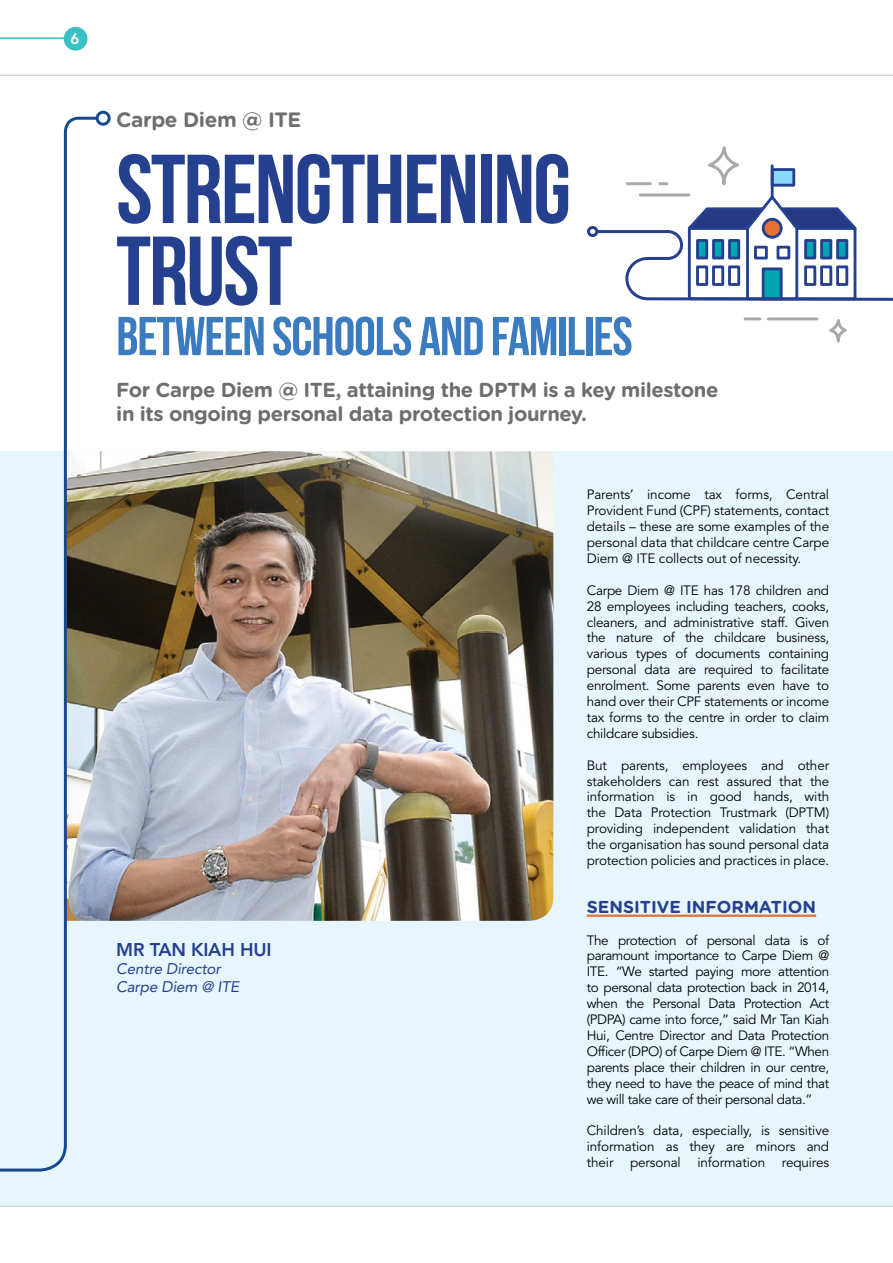
<style>
.page{position:relative;width:893px;height:1263px;background:#fff}
.page>*{position:absolute;margin:0;border:0;box-sizing:border-box;transform-origin:0 0}
.t1{font:700 97.65px/81.9px "Bebas Neue";letter-spacing:-.02em;color:#25408f}
.t2{font:700 54.6px "Bebas Neue";letter-spacing:-.02em;color:#3b7bbf}
.t3{font:700 20.7px "Gotham Rounded";letter-spacing:-.02em;color:#6d6e71}
.t4{font:700 20.25px/24.3px "Gotham Rounded";letter-spacing:-.02em;color:#6d6e71}
.t5{font:800 18.3px "Avenir LT Std";letter-spacing:-.01em;color:#25408f}
.t6{font:700 17.25px "Gotham Rounded";color:#25408f}
.t7{font:italic 15.3px/18px "Avenir LT Std";letter-spacing:-.01em;color:#25408f}
.t8{font:800 15px "Avenir LT Std";color:#fff}
.t9{font:13.5px/15.9px "Avenir LT Std";letter-spacing:-.01em;color:#000;text-align:justify}
</style>
<div class="page">
<div style="left:0;top:451px;width:892px;height:755px;background:#e7f6fd"></div>
<hr style="left:0;top:75px;width:892px;height:1px;background:#c9cacc">
<hr style="left:0;top:1205px;width:892px;height:2px;background:#c9cacc">
<div style="left:772px;top:170px;width:22px;height:15px;background:#8bd7f8"></div>
<div style="left:771px;top:168px;width:24px;height:19px;border:3px solid #25408f"></div>
<hr style="left:771px;top:166px;width:3px;height:31px;background:#25408f">
<img style="left:100px;top:451px;width:453px;height:470px">
<svg style="left:587px;top:192px;width:305px;height:109px"></svg>
<hr style="left:640px;top:193px;width:49px;height:3px;background:#a7a9ac">
<hr style="left:768px;top:317px;width:49px;height:3px;background:#a7a9ac">
<hr style="left:745px;top:317px;width:15px;height:3px;background:#a7a9ac">
<hr style="left:627px;top:182px;width:23px;height:3px;background:#a7a9ac">
<svg style="left:660px;top:182px;width:7px;height:3px"></svg>
<div style="left:708px;top:146px;width:31px;height:39px;border:3px solid #a7a9ac;border-radius:50%"></div>
<div style="left:829px;top:319px;width:18px;height:24px;border:3px solid #a7a9ac;border-radius:50%"></div>
<svg style="left:0;top:115px;width:100px;height:1057px"></svg>
<div style="left:96px;top:111px;width:15px;height:15px;border:3px solid #18488e;border-radius:50%"></div>
<hr style="left:587px;top:914px;width:229px;height:3px;background:#e37134">
<hr style="left:0;top:37px;width:68px;height:2px;background:#38c0c5">
<div style="left:64px;top:27px;width:23px;height:24px;background:#38c0c5;border-radius:50%"></div>
<p class="t8" style="left:71px;top:30px;width:10px">6</p>
<h3 class="t3" style="left:116px;top:104px;width:187px">Carpe Diem @ ITE</h3>
<h1 class="t1" style="left:116px;top:147px;width:456px">STRENGTHENING<br>TRUST</h1>
<h2 class="t2" style="left:116px;top:306px;width:518px">BETWEEN SCHOOLS AND FAMILIES</h2>
<h3 class="t4" style="left:116px;top:377px;width:604px">For Carpe Diem @ ITE, attaining the DPTM is a key milestone in its ongoing personal data protection journey.</h3>
<h3 class="t5" style="left:116px;top:938px;width:157px">MR TAN KIAH HUI</h3>
<p class="t7" style="left:116px;top:960px;width:124px">Centre Director<br>Carpe Diem @ ITE</p>
<p class="t9" style="left:587px;top:487px;width:244px">Parents’ income tax forms, Central Provident Fund (CPF) statements, contact details – these are some examples of the personal data that childcare centre Carpe Diem @ ITE collects out of necessity.</p>
<p class="t9" style="left:587px;top:582px;width:244px">Carpe Diem @ ITE has 178 children and 28 employees including teachers, cooks, cleaners, and administrative staff. Given the nature of the childcare business, various types of documents containing personal data are required to facilitate enrolment. Some parents even have to hand over their CPF statements or income tax forms to the centre in order to claim childcare subsidies.</p>
<p class="t9" style="left:587px;top:757px;width:244px">But parents, employees and other stakeholders can rest assured that the information is in good hands, with the Data Protection Trustmark (DPTM) providing independent validation that the organisation has sound personal data protection policies and practices in place.</p>
<p class="t6" style="left:587px;top:894px;width:231px">SENSITIVE INFORMATION</p>
<p class="t9" style="left:587px;top:932px;width:244px">The protection of personal data is of paramount importance to Carpe Diem @ ITE. “We started paying more attention to personal data protection back in 2014, when the Personal Data Protection Act (PDPA) came into force,” said Mr Tan Kiah Hui, Centre Director and Data Protection Officer (DPO) of Carpe Diem @ ITE. “When parents place their children in our centre, they need to have the peace of mind that we will take care of their personal data.”</p>
<p class="t9" style="left:587px;top:1123px;width:244px">Children’s data, especially, is sensitive information as they are minors and their personal information requires</p>
</div>
